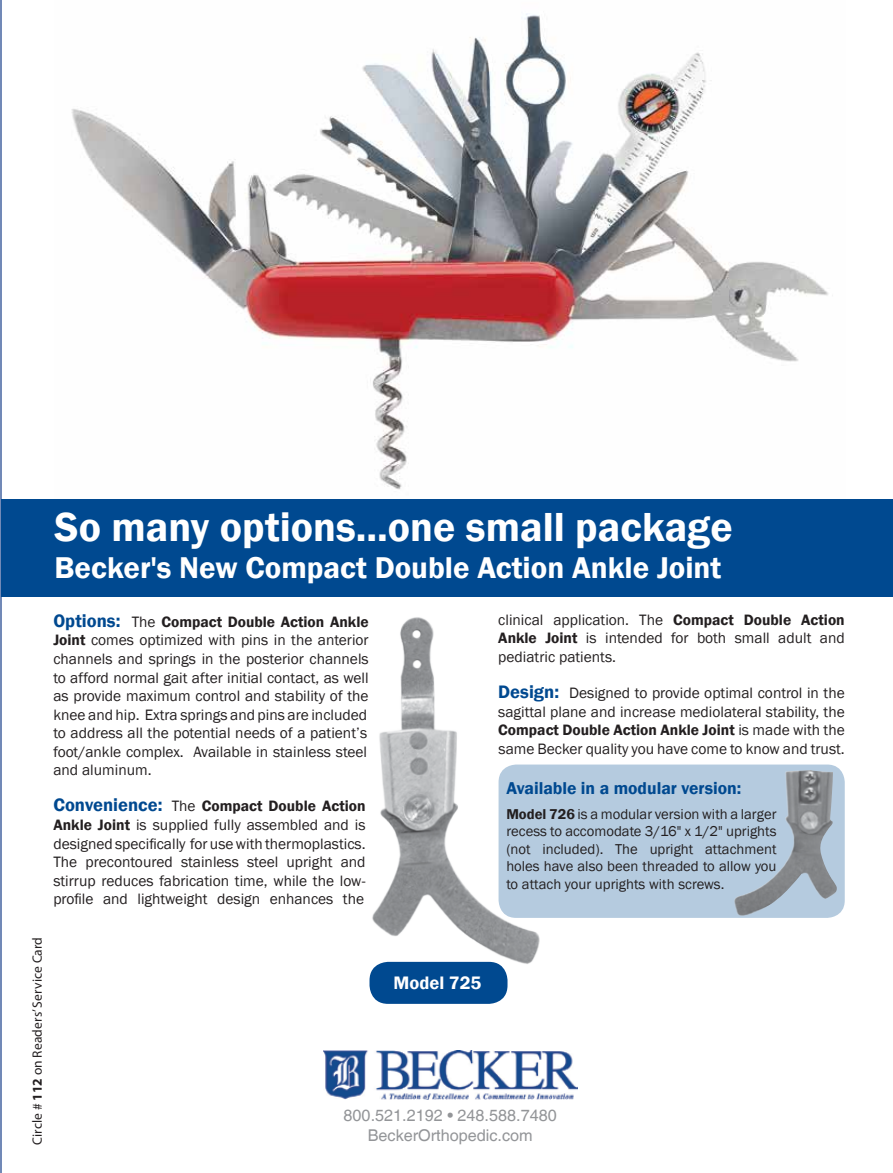
<style>
.page{position:relative;width:893px;height:1173px;background:#fff}
.page>*{position:absolute;margin:0;border:0;box-sizing:border-box;transform-origin:0 0}
.t1{font:600 41.7px "Franklin Gothic";color:#fff}
.t2{font:600 30.9px "Franklin Gothic";color:#fff}
.t3{font:600 18.6px "Franklin Gothic";color:#fff}
.t4{font:600 17.55px "Franklin Gothic";color:#004990}
.t5{font:16.2px/20.2px "Helvetica";color:#939598;text-align:center}
.t6{font:15.45px/18.6px "Franklin Gothic";color:#231f20;text-align:justify}
.t7{font:14.7px/17.5px "Franklin Gothic";color:#231f20;text-align:justify}
.t8{font:13.5px "Myriad Pro";letter-spacing:.01em;color:#231f20}
.s1{font-weight:600;font-size:18.6px;color:#004990}
.s2{font-weight:600}
.s3{font-weight:700}
</style>
<div class="page">
<hr style="left:0;top:0;width:2px;height:1173px;background:#7189b7">
<img style="left:71px;top:13px;width:758px;height:477px">
<div style="left:2px;top:499px;width:891px;height:98px;background:#004990"></div>
<div style="left:498px;top:764px;width:347px;height:154px;background:#b5cbdf;border-radius:18px"></div>
<img style="left:734px;top:770px;width:104px;height:146px">
<img style="left:323px;top:1050px;width:254px;height:49px">
<div style="left:369px;top:962px;width:138px;height:42px;background:#004990;border-radius:19px"></div>
<img style="left:372px;top:617px;width:172px;height:353px">
<h1 class="t1" style="left:55px;top:501px;width:680px">So many options...one small package</h1>
<h2 class="t2" style="left:55px;top:548px;width:668px">Becker's New Compact Double Action Ankle Joint</h2>
<p class="t6" style="left:53px;top:613px;width:317px"><span class="s1">Options:</span> The <span class="s2">Compact Double Action Ankle Joint</span> comes optimized with pins in the anterior channels and springs in the posterior channels to afford normal gait after initial contact, as well as provide maximum control and stability of the knee and hip. Extra springs and pins are included to address all the potential needs of a patient’s foot/ankle complex. Available in stainless steel and aluminum.</p>
<p class="t6" style="left:53px;top:797px;width:314px"><span class="s1">Convenience:</span> The <span class="s2">Compact Double Action Ankle Joint</span> is supplied fully assembled and is designed specifically for use with thermoplastics.<br>The precontoured stainless steel upright and stirrup reduces fabrication time, while the low&shy;profile and lightweight design enhances the</p>
<p class="t6" style="left:498px;top:611px;width:348px">clinical application. The <span class="s2">Compact Double Action Ankle Joint</span> is intended for both small adult and pediatric patients.</p>
<p class="t6" style="left:498px;top:684px;width:348px"><span class="s1">Design:</span> Designed to provide optimal control in the sagittal plane and increase mediolateral stability, the <span class="s2">Compact Double Action Ankle Joint</span> is made with the same Becker quality you have come to know and trust.</p>
<p class="t4" style="left:506px;top:777px;width:237px">Available in a modular version:</p>
<p class="t7" style="left:506px;top:805px;width:272px"><span class="s2">Model 726</span> is a modular version with a larger recess to accomodate 3/16" x 1/2" uprights (not included). The upright attachment holes have also been threaded to allow you to attach your uprights with screws.</p>
<p class="t8" style="left:29px;top:1145px;width:210px;rotate:-90deg">Circle # <span class="s3">112</span> on Readers’ Service Card</p>
<p class="t3" style="left:393px;top:972px;width:89px">Model 725</p>
<p class="t5" style="left:344px;top:1105px;width:215px">800.521.2192 • 248.588.7480<br>BeckerOrthopedic.com</p>
</div>
